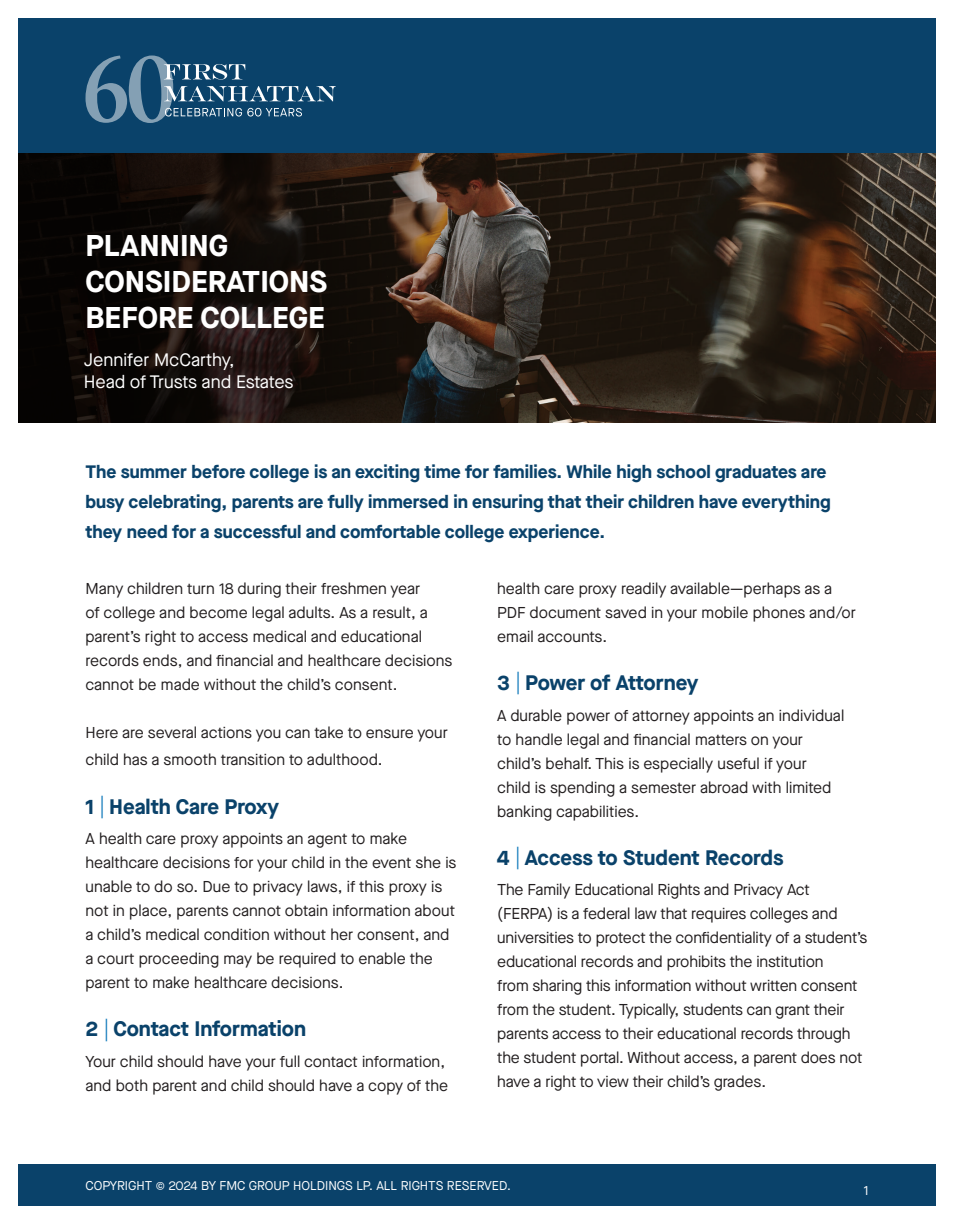
<style>
.page{position:relative;width:954px;height:1224px;background:#fff}
.page>*{position:absolute;margin:0;border:0;box-sizing:border-box;transform-origin:0 0}
.t1{font:700 30px/36px "Maison Neue";color:#fff}
.t2{font:700 21px "Maison Neue";color:#0a426a}
.t3{font:700 18px/30px "Maison Neue";color:#0a426a}
.t4{font:18px/21.6px "Maison Neue";color:#fff}
.t5{font:15.75px/24px "Maison Neue";color:#231f20}
.t6{font:12.75px "Maison Neue";color:#fff}
.s1{font-weight:400;color:#157cbc}
</style>
<div class="page">
<svg style="left:18px;top:153px;width:918px;height:270px;background:#261c15"></svg>
<div style="left:18px;top:18px;width:918px;height:135px;background:#0a426a"></div>
<div style="left:18px;top:1165px;width:918px;height:41px;background:#0a426a"></div>
<svg style="left:86px;top:56px;width:250px;height:67px"></svg>
<h1 class="t1" style="left:86px;top:226px;width:243px">PLANNING<br>CONSIDERATIONS<br>BEFORE COLLEGE</h1>
<p class="t4" style="left:84px;top:349px;width:211px">Jennifer McCarthy,<br>Head of Trusts and Estates</p>
<p class="t3" style="left:86px;top:456px;width:747px">The summer before college is an exciting time for families. While high school graduates are busy celebrating, parents are fully immersed in ensuring that their children have everything they need for a successful and comfortable college experience.</p>
<p class="t5" style="left:86px;top:576px;width:368px">Many children turn 18 during their freshmen year<br>of college and become legal adults. As a result, a parent’s right to access medical and educational records ends, and financial and healthcare decisions cannot be made without the child’s consent.</p>
<p class="t5" style="left:86px;top:719px;width:364px;line-height:27px">Here are several actions you can take to ensure your child has a smooth transition to adulthood.</p>
<h2 class="t2" style="left:86px;top:791px;width:195px">1 <span class="s1">|</span> Health Care Proxy</h2>
<p class="t5" style="left:86px;top:827px;width:373px">A health care proxy appoints an agent to make healthcare decisions for your child in the event she is unable to do so. Due to privacy laws, if this proxy is not in place, parents cannot obtain information about a child’s medical condition without her consent, and a court proceeding may be required to enable the parent to make healthcare decisions.</p>
<h2 class="t2" style="left:86px;top:1014px;width:222px">2 <span class="s1">|</span> Contact Information</h2>
<p class="t5" style="left:86px;top:1049px;width:364px">Your child should have your full contact information, and both parent and child should have a copy of the</p>
<p class="t5" style="left:497px;top:576px;width:360px">health care proxy readily available—perhaps as a<br>PDF document saved in your mobile phones and/or email accounts.</p>
<h2 class="t2" style="left:497px;top:668px;width:203px">3 <span class="s1">|</span> Power of Attorney</h2>
<p class="t5" style="left:497px;top:703px;width:349px">A durable power of attorney appoints an individual to handle legal and financial matters on your child’s behalf. This is especially useful if your<br>child is spending a semester abroad with limited banking capabilities.</p>
<h2 class="t2" style="left:497px;top:842px;width:288px">4 <span class="s1">|</span> Access to Student Records</h2>
<p class="t5" style="left:497px;top:878px;width:372px">The Family Educational Rights and Privacy Act (FERPA) is a federal law that requires colleges and universities to protect the confidentiality of a student’s educational records and prohibits the institution<br>from sharing this information without written consent from the student. Typically, students can grant their parents access to their educational records through the student portal. Without access, a parent does not have a right to view their child’s grades.</p>
<p class="t6" style="left:86px;top:1177px;width:427px">COPYRIGHT © 2024 BY FMC GROUP HOLDINGS LP. ALL RIGHTS RESERVED.</p>
<p class="t6" style="left:864px;top:1182px;width:6px">1</p>
</div>
